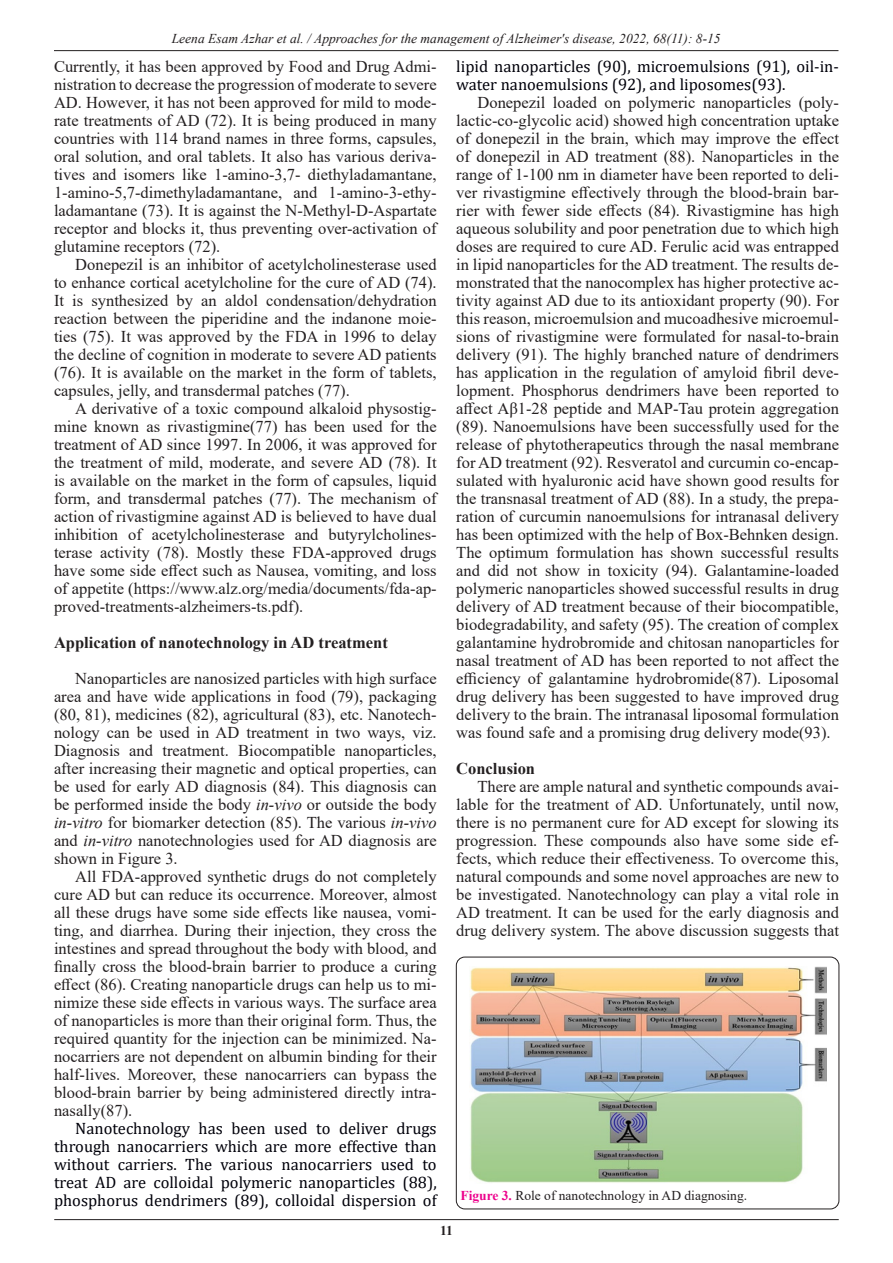
<style>
.page{position:relative;width:893px;height:1263px;background:#fff}
.page>*{position:absolute;margin:0;border:0;box-sizing:border-box;transform-origin:0 0}
.t1{font:16.5px/18px "Times New Roman";color:#231f20;text-align:justify}
.heading_1{font:16.5px/18px "Cambria";color:#00000a;text-align:justify}
.t2{font:700 16.5px "Times New Roman";color:#231f20}
.t3{font:italic 13.5px "Times New Roman";color:#231f20}
.t4{font:13.5px "Times New Roman";color:#231f20}
.t5{font:700 13.5px "Times New Roman";color:#231f20}
.s1{font-style:italic}
.s2{font-weight:700;color:#ed028c}
</style>
<div class="page">
<hr style="left:54px;top:50px;width:784px;height:1px;background:#231f20">
<hr style="left:54px;top:1219px;width:785px;height:1px;background:#231f20">
<div style="left:456px;top:957px;width:383px;height:252px;border:1px solid #231f20;border-radius:9px"></div>
<img style="left:470px;top:966px;width:356px;height:217px">
<p class="t3" style="left:172px;top:29px;width:550px">Leena Esam Azhar et al. / Approaches for the management of Alzheimer's disease, 2022, 68(11): 8-15</p>
<p class="t1" style="left:54px;top:57px;width:384px">Currently, it has been approved by Food and Drug Admi&shy;nistration to decrease the progression of moderate to severe AD. However, it has not been approved for mild to mode&shy;rate treatments of AD (72). It is being produced in many countries with 114 brand names in three forms, capsules, oral solution, and oral tablets. It also has various deriva&shy;tives and isomers like 1-amino-3,7- diethyladamantane, 1-amino-5,7-dimethyladamantane, and 1-amino-3-ethy&shy;ladamantane (73). It is against the N-Methyl-D-Aspartate receptor and blocks it, thus preventing over-activation of glutamine receptors (72).</p>
<p class="t1" style="left:54px;top:255px;width:384px;text-indent:21px">Donepezil is an inhibitor of acetylcholinesterase used to enhance cortical acetylcholine for the cure of AD (74).<br>It is synthesized by an aldol condensation/dehydration reaction between the piperidine and the indanone moie&shy;ties (75). It was approved by the FDA in 1996 to delay the decline of cognition in moderate to severe AD patients (76). It is available on the market in the form of tablets, capsules, jelly, and transdermal patches (77).</p>
<p class="t1" style="left:54px;top:399px;width:384px;text-indent:21px">A derivative of a toxic compound alkaloid physostig&shy;mine known as rivastigmine(77) has been used for the treatment of AD since 1997. In 2006, it was approved for the treatment of mild, moderate, and severe AD (78). It is available on the market in the form of capsules, liquid form, and transdermal patches (77). The mechanism of action of rivastigmine against AD is believed to have dual inhibition of acetylcholinesterase and butyrylcholines&shy;terase activity (78). Mostly these FDA-approved drugs have some side effect such as Nausea, vomiting, and loss of appetite (https://www.alz.org/media/documents/fda-ap&shy;proved-treatments-alzheimers-ts.pdf).</p>
<p class="t2" style="left:54px;top:631px;width:335px">Application of nanotechnology in AD treatment</p>
<p class="t1" style="left:54px;top:669px;width:384px;text-indent:21px">Nanoparticles are nanosized particles with high surface area and have wide applications in food (79), packaging (80, 81), medicines (82), agricultural (83), etc. Nanotech&shy;nology can be used in AD treatment in two ways, viz.<br>Diagnosis and treatment. Biocompatible nanoparticles, after increasing their magnetic and optical properties, can be used for early AD diagnosis (84). This diagnosis can be performed inside the body <span class="s1">in-vivo</span> or outside the body <span class="s1">in-vitro</span> for biomarker detection (85). The various <span class="s1">in-vivo </span>and <span class="s1">in-vitro</span> nanotechnologies used for AD diagnosis are shown in Figure 3.</p>
<p class="t1" style="left:54px;top:867px;width:384px;text-indent:21px">All FDA-approved synthetic drugs do not completely cure AD but can reduce its occurrence. Moreover, almost all these drugs have some side effects like nausea, vomi&shy;ting, and diarrhea. During their injection, they cross the intestines and spread throughout the body with blood, and finally cross the blood-brain barrier to produce a curing effect (86). Creating nanoparticle drugs can help us to mi&shy;nimize these side effects in various ways. The surface area of nanoparticles is more than their original form. Thus, the required quantity for the injection can be minimized. Na&shy;nocarriers are not dependent on albumin binding for their half-lives. Moreover, these nanocarriers can bypass the blood-brain barrier by being administered directly intra&shy;nasally(87).</p>
<p class="heading_1" style="left:54px;top:1119px;width:384px;text-indent:21px">Nanotechnology has been used to deliver drugs through nanocarriers which are more effective than without carriers. The various nanocarriers used to treat AD are colloidal polymeric nanoparticles (88), phosphorus dendrimers (89), colloidal dispersion of</p>
<p class="heading_1" style="left:456px;top:57px;width:384px">lipid nanoparticles (90), microemulsions (91), oil-in&shy;water nanoemulsions (92), and liposomes(93).</p>
<p class="t1" style="left:456px;top:93px;width:384px;text-indent:21px">Donepezil loaded on polymeric nanoparticles (poly&shy;lactic-co-glycolic acid) showed high concentration uptake of donepezil in the brain, which may improve the effect of donepezil in AD treatment (88). Nanoparticles in the range of 1-100 nm in diameter have been reported to deli&shy;ver rivastigmine effectively through the blood-brain bar&shy;rier with fewer side effects (84). Rivastigmine has high aqueous solubility and poor penetration due to which high doses are required to cure AD. Ferulic acid was entrapped in lipid nanoparticles for the AD treatment. The results de&shy;monstrated that the nanocomplex has higher protective ac&shy;tivity against AD due to its antioxidant property (90). For this reason, microemulsion and mucoadhesive microemul&shy;sions of rivastigmine were formulated for nasal-to-brain delivery (91). The highly branched nature of dendrimers has application in the regulation of amyloid fibril deve&shy;lopment. Phosphorus dendrimers have been reported to affect Aβ1-28 peptide and MAP-Tau protein aggregation (89). Nanoemulsions have been successfully used for the release of phytotherapeutics through the nasal membrane for AD treatment (92). Resveratol and curcumin co-encap&shy;sulated with hyaluronic acid have shown good results for the transnasal treatment of AD (88). In a study, the prepa&shy;ration of curcumin nanoemulsions for intranasal delivery has been optimized with the help of Box-Behnken design.<br>The optimum formulation has shown successful results and did not show in toxicity (94). Galantamine-loaded polymeric nanoparticles showed successful results in drug delivery of AD treatment because of their biocompatible, biodegradability, and safety (95). The creation of complex galantamine hydrobromide and chitosan nanoparticles for nasal treatment of AD has been reported to not affect the efficiency of galantamine hydrobromide(87). Liposomal drug delivery has been suggested to have improved drug delivery to the brain. The intranasal liposomal formulation was found safe and a promising drug delivery mode(93).</p>
<p class="t2" style="left:456px;top:757px;width:80px">Conclusion</p>
<p class="t1" style="left:456px;top:777px;width:384px;text-indent:21px">There are ample natural and synthetic compounds avai&shy;lable for the treatment of AD. Unfortunately, until now, there is no permanent cure for AD except for slowing its progression. These compounds also have some side ef&shy;fects, which reduce their effectiveness. To overcome this, natural compounds and some novel approaches are new to be investigated. Nanotechnology can play a vital role in AD treatment. It can be used for the early diagnosis and drug delivery system. The above discussion suggests that</p>
<p class="t4" style="left:460px;top:1186px;width:288px"><span class="s2">Figure 3.</span> Role of nanotechnology in AD diagnosing.</p>
<p class="t5" style="left:440px;top:1220px;width:14px">11</p>
</div>
